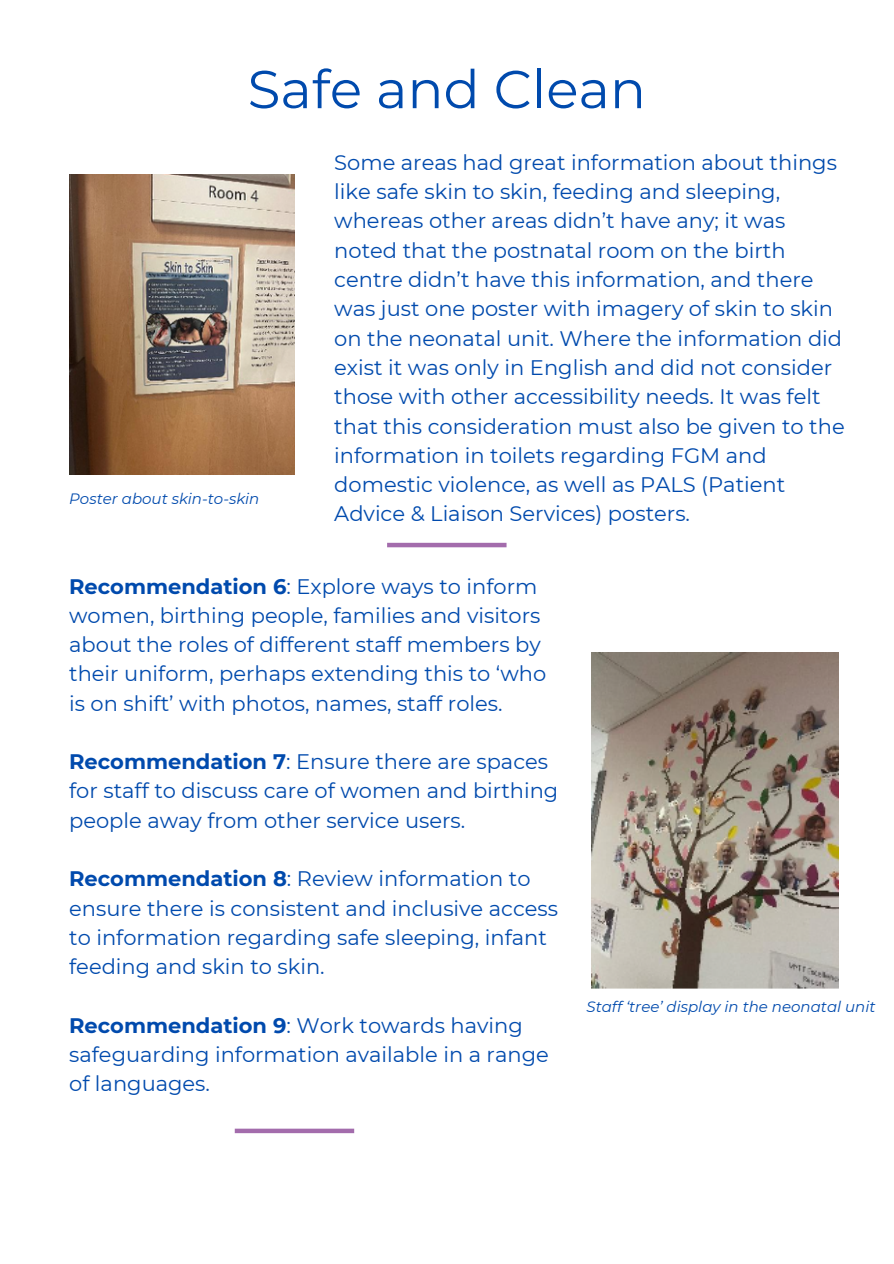
<style>
.page{position:relative;width:894px;height:1264px;background:#fff}
.page>*{position:absolute;margin:0;border:0;box-sizing:border-box;transform-origin:0 0}
.t1{font:53.25px "Montserrat";color:#004aad}
.t2{font:21px/29.2px "Montserrat";color:#004aad}
.t3{font:italic 15px "Montserrat";color:#004aad}
.s1{font-weight:700}
</style>
<div class="page">
<hr style="left:387px;top:543px;width:119px;height:4px;background:#a36cac">
<div style="left:235px;top:1128px;width:119px;height:5px;background:#a36cac"></div>
<img style="left:69px;top:175px;width:225px;height:299px">
<img style="left:591px;top:652px;width:246px;height:337px">
<p class="t1" style="left:247px;top:57px;width:400px">Safe and Clean</p>
<p class="t3" style="left:69px;top:489px;width:192px">Poster about skin-to-skin</p>
<h2 class="t2" style="left:334px;top:148px;width:512px">Some areas had great information about things like safe skin to skin, feeding and sleeping, whereas other areas didn’t have any; it was noted that the postnatal room on the birth centre didn’t have this information, and there was just one poster with imagery of skin to skin on the neonatal unit. Where the information did exist it was only in English and did not consider those with other accessibility needs. It was felt that this consideration must also be given to the information in toilets regarding FGM and domestic violence, as well as PALS (Patient Advice &amp; Liaison Services) posters.</h2>
<h2 class="t2" style="left:69px;top:571px;width:478px"><span class="s1">Recommendation 6</span>: Explore ways to inform women, birthing people, families and visitors about the roles of different staff members by their uniform, perhaps extending this to ‘who is on shift’ with photos, names, staff roles.</h2>
<h2 class="t2" style="left:69px;top:747px;width:490px"><span class="s1">Recommendation 7</span>: Ensure there are spaces for staff to discuss care of women and birthing people away from other service users.</h2>
<h2 class="t2" style="left:69px;top:864px;width:490px"><span class="s1">Recommendation 8</span>: Review information to ensure there is consistent and inclusive access to information regarding safe sleeping, infant feeding and skin to skin.</h2>
<h2 class="t2" style="left:69px;top:1010px;width:481px"><span class="s1">Recommendation 9</span>: Work towards having safeguarding information available in a range of languages.</h2>
<p class="t3" style="left:586px;top:997px;width:290px">Staff ‘tree’ display in the neonatal unit</p>
</div>
